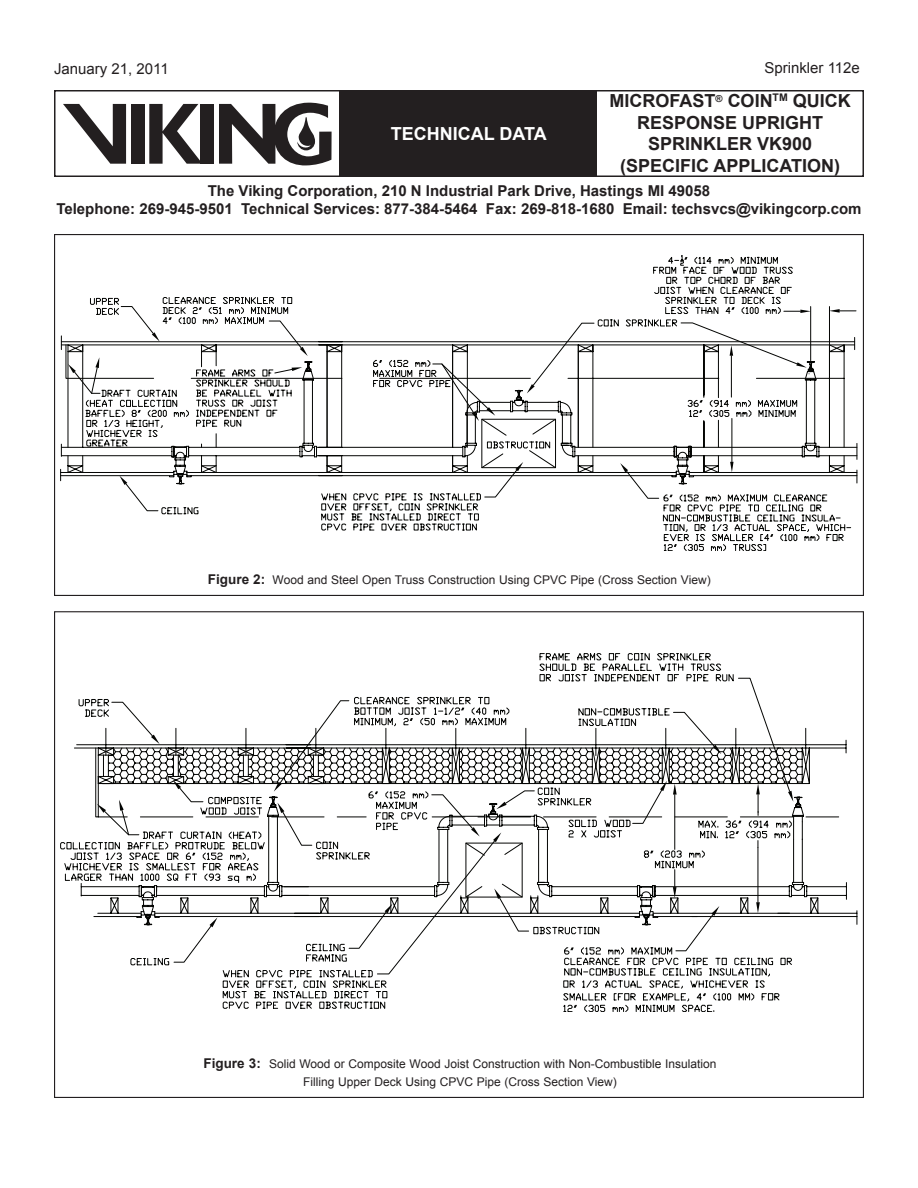
<style>
.page{position:relative;width:918px;height:1188px;background:#fff}
.page>*{position:absolute;margin:0;border:0;box-sizing:border-box;transform-origin:0 0}
.t1{font:700 18px/21.6px "Arial";color:#231f20;text-align:center}
.t2{font:700 18px "Arial";color:#fff}
.t3{font:700 15px/18px "Arial";color:#231f20;text-align:center}
.Right_Page_Number{font:15px "Arial";color:#231f20}
.Center_-_Bold{font:12px "Arial";color:#231f20}
.s1{font-weight:700;font-size:13.5px}
</style>
<div class="page">
<div style="left:54px;top:90px;width:810px;height:87px;border:2px solid #231f20"></div>
<div style="left:340px;top:91px;width:257px;height:85px;background:#231f20"></div>
<div style="left:201px;top:104px;width:13px;height:60px;background:#231f20"></div>
<div style="left:131px;top:104px;width:13px;height:60px;background:#231f20"></div>
<svg style="left:149px;top:104px;width:52px;height:60px"></svg>
<svg style="left:63px;top:104px;width:63px;height:60px"></svg>
<svg style="left:219px;top:103px;width:113px;height:63px"></svg>
<svg style="left:321px;top:516px;width:523px;height:35px"></svg>
<svg style="left:65px;top:297px;width:782px;height:219px"></svg>
<svg style="left:121px;top:306px;width:39px;height:36px"></svg>
<svg style="left:119px;top:476px;width:40px;height:35px"></svg>
<svg style="left:68px;top:357px;width:60px;height:90px"></svg>
<svg style="left:274px;top:367px;width:28px;height:7px"></svg>
<svg style="left:269px;top:320px;width:39px;height:36px"></svg>
<svg style="left:484px;top:462px;width:39px;height:36px"></svg>
<svg style="left:527px;top:323px;width:68px;height:70px"></svg>
<svg style="left:432px;top:363px;width:63px;height:58px"></svg>
<svg style="left:680px;top:322px;width:127px;height:46px"></svg>
<hr style="left:731px;top:356px;width:1px;height:41px;background:#040503">
<svg style="left:653px;top:255px;width:158px;height:61px"></svg>
<svg style="left:829px;top:309px;width:27px;height:4px"></svg>
<svg style="left:620px;top:418px;width:231px;height:115px"></svg>
<svg style="left:354px;top:653px;width:503px;height:272px"></svg>
<svg style="left:222px;top:970px;width:166px;height:32px"></svg>
<svg style="left:803px;top:803px;width:44px;height:122px"></svg>
<svg style="left:60px;top:747px;width:779px;height:136px"></svg>
<svg style="left:65px;top:699px;width:738px;height:267px"></svg>
<svg style="left:673px;top:712px;width:48px;height:42px"></svg>
<svg style="left:173px;top:917px;width:45px;height:46px"></svg>
<svg style="left:274px;top:700px;width:261px;height:275px"></svg>
<svg style="left:173px;top:780px;width:31px;height:22px"></svg>
<svg style="left:97px;top:800px;width:43px;height:36px"></svg>
<svg style="left:111px;top:702px;width:49px;height:42px"></svg>
<svg style="left:632px;top:781px;width:35px;height:13px"></svg>
<svg style="left:673px;top:784px;width:4px;height:10px"></svg>
<svg style="left:793px;top:822px;width:1px;height:17px"></svg>
<svg style="left:802px;top:822px;width:1px;height:17px"></svg>
<svg style="left:738px;top:678px;width:55px;height:124px"></svg>
<svg style="left:563px;top:794px;width:229px;height:218px"></svg>
<p class="Right_Page_Number" style="left:54px;top:59px;width:116px">January 21, 2011</p>
<h1 class="t2" style="left:391px;top:121px;width:13px">TECHNICAL</h1>
<h1 class="t2" style="left:499px;top:121px;width:26px">DATA</h1>
<p class="Right_Page_Number" style="left:764px;top:58px;width:97px">Sprinkler 112e</p>
<h1 class="t1" style="left:610px;top:91px;width:243px">microfast<sup>®</sup> coin<sup>tm</sup> quick response uprighT sprinkler vk900 (specific application)</h1>
<p class="t3" style="left:56px;top:182px;width:807px">The Viking Corporation, 210 N Industrial Park Drive, Hastings MI 49058<br>Telephone: 269-945-9501 Technical Services: 877-384-5464 Fax: 269-818-1680 Email: techsvcs@vikingcorp.com</p>
<p class="Center_-_Bold" style="left:208px;top:572px;width:504px"><span class="s1">Figure 2:</span> Wood and Steel Open Truss Construction Using CPVC Pipe (Cross Section View)</p>
<p class="Center_-_Bold" style="left:203px;top:1056px;width:515px"><span class="s1">Figure 3:</span> Solid Wood or Composite Wood Joist Construction with Non-Combustible Insulation</p>
<p class="Center_-_Bold" style="left:303px;top:1074px;width:315px">Filling Upper Deck Using CPVC Pipe (Cross Section View)</p>
</div>
